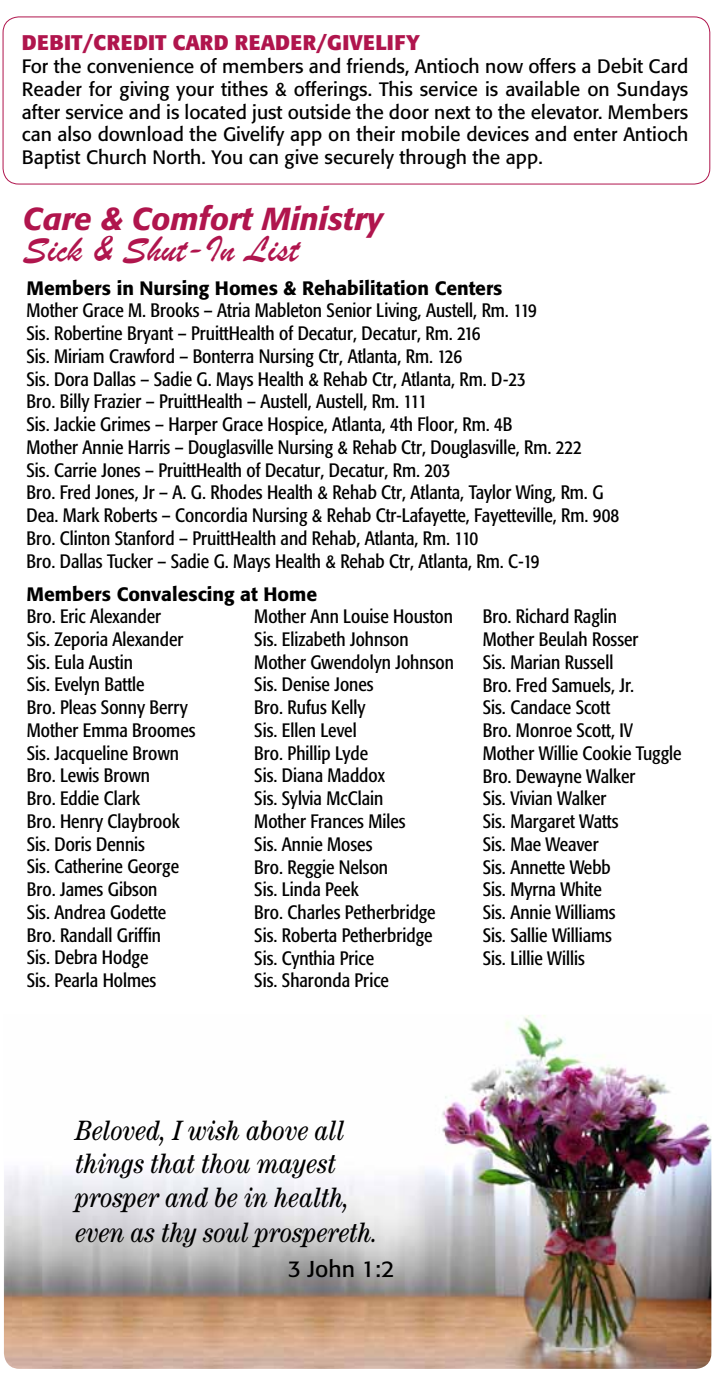
<style>
.page{position:relative;width:714px;height:1386px;background:#fff}
.page>*{position:absolute;margin:0;border:0;box-sizing:border-box;transform-origin:0 0}
.t1{font:38.5px "Brush Script";color:#b0154d}
.t2{font:italic 500 31.5px "Formata";color:#b0154d}
.t3{font:italic condensed 28px/34.1px "Century";color:#000}
.t4{font:22.75px "Formata";color:#000}
.t5{font:700 21px "Formata";letter-spacing:.02em;color:#b0154d}
.t6{font:condensed 19.25px/22.8px "Formata";color:#000}
.t7{font:19.25px/22.8px "Formata";color:#000;text-align:justify}
.t8{font:500 19.25px "Formata";color:#000}
</style>
<div class="page">
<img style="left:4px;top:1015px;width:707px;height:354px">
<div style="left:3px;top:16px;width:707px;height:168px;border:1px solid #b0154d;border-radius:16px"></div>
<p class="t5" style="left:22px;top:30px;width:400px">DEBIT/CREDIT CARD READER/GIVELIFY</p>
<p class="t7" style="left:22px;top:55px;width:668px">For the convenience of members and friends, Antioch now offers a Debit Card Reader for giving your tithes &amp; offerings. This service is available on Sundays after service and is located just outside the door next to the elevator. Members can also download the Givelify app on their mobile devices and enter Antioch Baptist Church North. You can give securely through the app.</p>
<h2 class="t2" style="left:23px;top:199px;width:362px">Care &amp; Comfort Ministry</h2>
<h1 class="t1" style="left:23px;top:226px;width:277px">Sick &amp; Shut-In List</h1>
<p class="t8" style="left:26px;top:276px;width:478px">Members in Nursing Homes &amp; Rehabilitation Centers</p>
<p class="t6" style="left:26px;top:299px;width:594px">Mother Grace M. Brooks – Atria Mableton Senior Living, Austell, Rm. 119<br>Sis. Robertine Bryant – PruittHealth of Decatur, Decatur, Rm. 216<br>Sis. Miriam Crawford – Bonterra Nursing Ctr, Atlanta, Rm. 126<br>Sis. Dora Dallas – Sadie G. Mays Health &amp; Rehab Ctr, Atlanta, Rm. D-23<br>Bro. Billy Frazier – PruittHealth – Austell, Austell, Rm. 111<br>Sis. Jackie Grimes – Harper Grace Hospice, Atlanta, 4th Floor, Rm. 4B<br>Mother Annie Harris – Douglasville Nursing &amp; Rehab Ctr, Douglasville, Rm. 222<br>Sis. Carrie Jones – PruittHealth of Decatur, Decatur, Rm. 203<br>Bro. Fred Jones, Jr – A. G. Rhodes Health &amp; Rehab Ctr, Atlanta, Taylor Wing, Rm. G Dea. Mark Roberts – Concordia Nursing &amp; Rehab Ctr-Lafayette, Fayetteville, Rm. 908<br>Bro. Clinton Stanford – PruittHealth and Rehab, Atlanta, Rm. 110<br>Bro. Dallas Tucker – Sadie G. Mays Health &amp; Rehab Ctr, Atlanta, Rm. C-19</p>
<p class="t8" style="left:26px;top:582px;width:292px">Members Convalescing at Home</p>
<p class="t6" style="left:27px;top:605px;width:170px">Bro. Eric Alexander<br>Sis. Zeporia Alexander<br>Sis. Eula Austin<br>Sis. Evelyn Battle<br>Bro. Pleas Sonny Berry<br>Mother Emma Broomes<br>Sis. Jacqueline Brown<br>Bro. Lewis Brown<br>Bro. Eddie Clark<br>Bro. Henry Claybrook<br>Sis. Doris Dennis<br>Sis. Catherine George<br>Bro. James Gibson<br>Sis. Andrea Godette<br>Bro. Randall Griffin<br>Sis. Debra Hodge<br>Sis. Pearla Holmes</p>
<p class="t6" style="left:254px;top:605px;width:201px">Mother Ann Louise Houston<br>Sis. Elizabeth Johnson<br>Mother Gwendolyn Johnson<br>Sis. Denise Jones<br>Bro. Rufus Kelly<br>Sis. Ellen Level<br>Bro. Phillip Lyde<br>Sis. Diana Maddox<br>Sis. Sylvia McClain<br>Mother Frances Miles<br>Sis. Annie Moses<br>Bro. Reggie Nelson<br>Sis. Linda Peek<br>Bro. Charles Petherbridge<br>Sis. Roberta Petherbridge<br>Sis. Cynthia Price<br>Sis. Sharonda Price</p>
<p class="t6" style="left:483px;top:605px;width:200px">Bro. Richard Raglin<br>Mother Beulah Rosser<br>Sis. Marian Russell<br>Bro. Fred Samuels, Jr.<br>Sis. Candace Scott<br>Bro. Monroe Scott, IV<br>Mother Willie Cookie Tuggle<br>Bro. Dewayne Walker<br>Sis. Vivian Walker<br>Sis. Margaret Watts<br>Sis. Mae Weaver<br>Sis. Annette Webb<br>Sis. Myrna White<br>Sis. Annie Williams<br>Sis. Sallie Williams<br>Sis. Lillie Willis</p>
<h3 class="t3" style="left:76px;top:1113px;width:304px">Beloved, I wish above all things that thou mayest prosper and be in health, even as thy soul prospereth.</h3>
<p class="t4" style="left:288px;top:1255px;width:108px">3 John 1:2</p>
</div>
